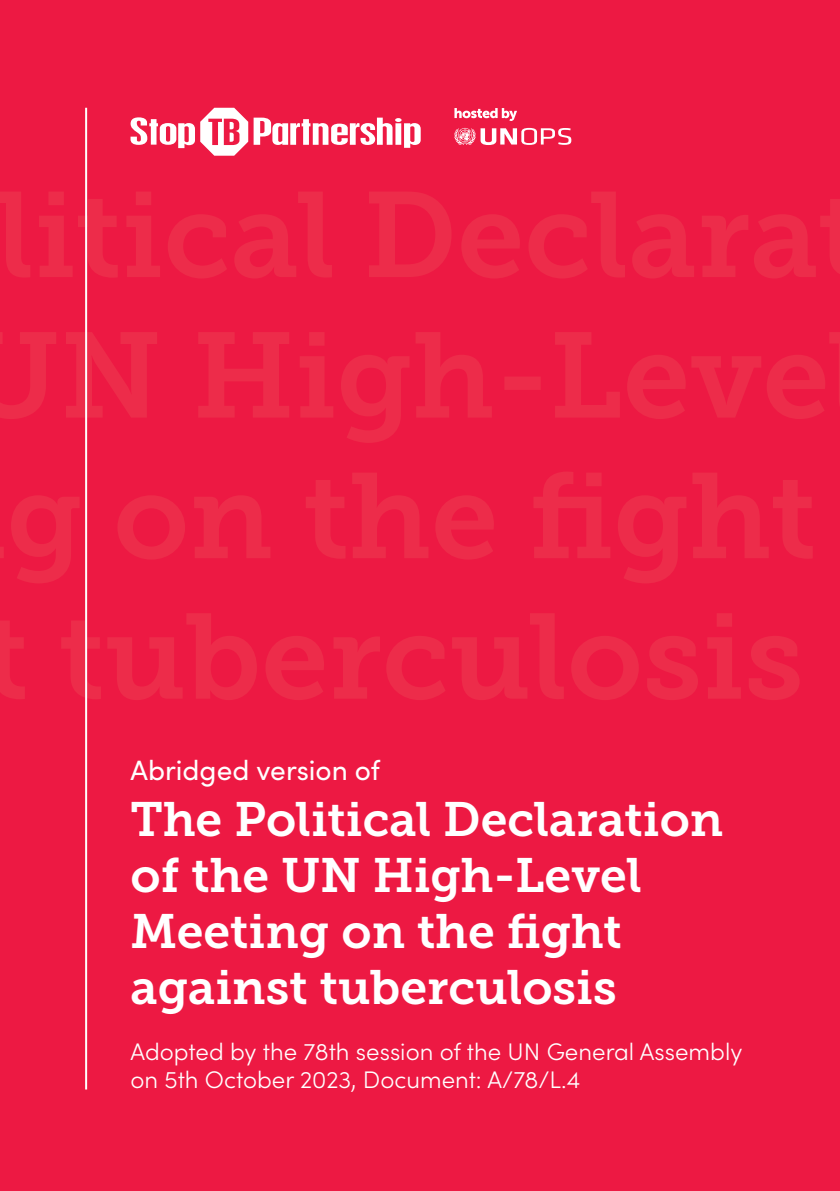
<style>
.page{position:relative;width:840px;height:1191px;background:#fff}
.page>*{position:absolute;margin:0;border:0;box-sizing:border-box;transform-origin:0 0}
.Body_text{font:48px/56px "Museo Slab 700";color:#fff}
.Body_text-2{font:28px "Sofia Pro";color:#fff}
.Body_text-3{font:300 24px/28px "Sofia Pro";color:#fff}
</style>
<div class="page">
<div style="left:0;top:0;width:839px;height:1191px;background:#ed1943"></div>
<svg style="left:0;top:613px;width:799px;height:111px"></svg>
<svg style="left:0;top:471px;width:812px;height:112px"></svg>
<svg style="left:0;top:331px;width:839px;height:112px"></svg>
<svg style="left:0;top:191px;width:839px;height:87px"></svg>
<svg style="left:130px;top:108px;width:290px;height:48px"></svg>
<svg style="left:454px;top:128px;width:117px;height:17px"></svg>
<svg style="left:454px;top:108px;width:62px;height:13px"></svg>
<hr style="left:85px;top:108px;width:2px;height:981px;background:#fff">
<p class="Body_text-2" style="left:130px;top:749px;width:251px">Abridged version of</p>
<p class="Body_text" style="left:130px;top:791px;width:594px">The Political Declaration of the UN High-Level<br>Meeting on the fight against tuberculosis</p>
<p class="Body_text-3" style="left:130px;top:1036px;width:613px">Adopted by the 78th session of the UN General Assembly on 5th October 2023, Document: A/78/L.4</p>
</div>
